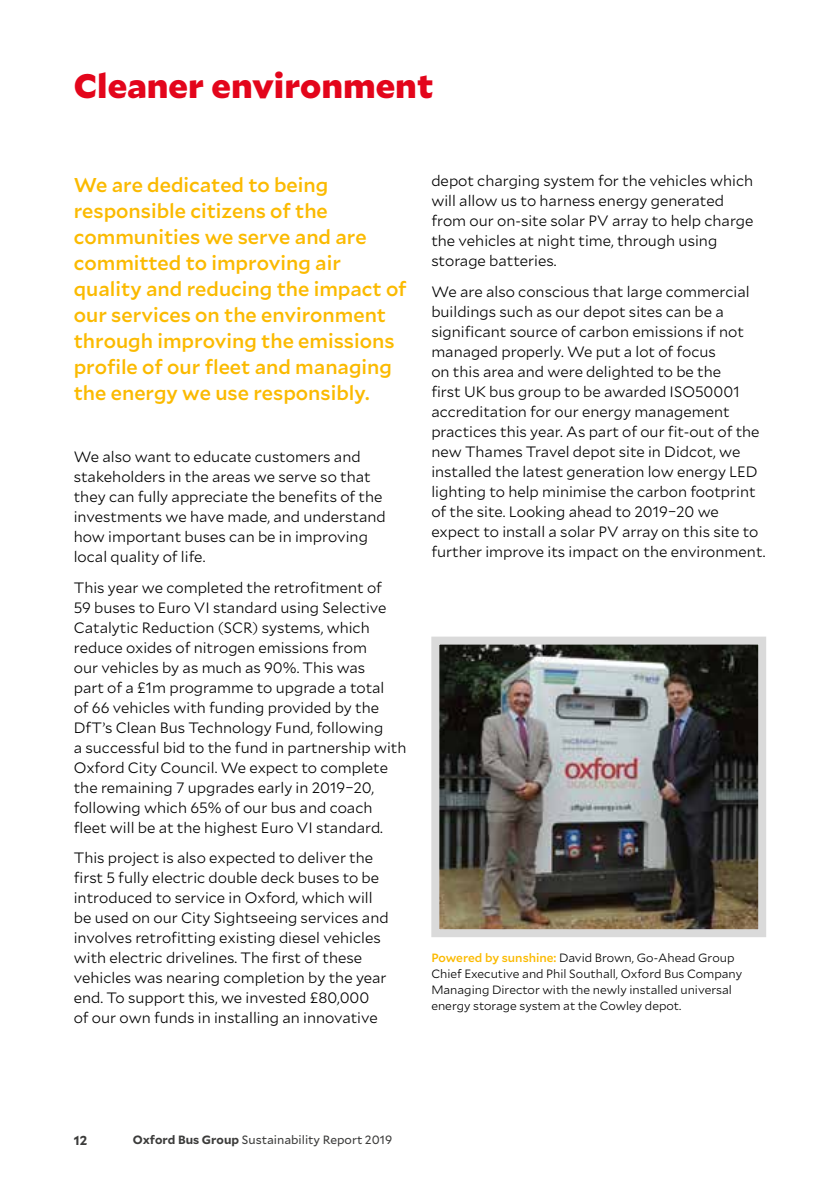
<style>
.page{position:relative;width:840px;height:1191px;background:#fff}
.page>*{position:absolute;margin:0;border:0;box-sizing:border-box;transform-origin:0 0}
.t1{font:900 34px "Mallory";color:#e3051b}
.t2{font:500 20px/26px "Mallory";color:#fbba00}
.t3{font:300 15px/20px "Mallory";color:#000}
.t4{font:700 13px "Mallory";color:#3c3c3b}
.t5{font:300 12px/16px "Mallory";color:#000}
.t6{font:12px "Mallory";color:#3c3c3b}
.s1{font-weight:500;color:#fbba00}
.s2{font-weight:700}
</style>
<div class="page">
<img style="left:440px;top:645px;width:316px;height:283px">
<div style="left:431px;top:636px;width:334px;height:301px;border:8px solid #dadada"></div>
<h1 class="t1" style="left:74px;top:59px;width:361px">Cleaner environment</h1>
<p class="t2" style="left:74px;top:171px;width:334px">We are dedicated to being responsible citizens of the communities we serve and are committed to improving air quality and reducing the impact of our services on the environment through improving the emissions profile of our fleet and managing the energy we use responsibly.</p>
<p class="t3" style="left:74px;top:446px;width:313px">We also want to educate customers and stakeholders in the areas we serve so that they can fully appreciate the benefits of the investments we have made, and understand how important buses can be in improving local quality of life.</p>
<p class="t3" style="left:74px;top:577px;width:334px">This year we completed the retrofitment of<br>59 buses to Euro VI standard using Selective Catalytic Reduction (SCR) systems, which reduce oxides of nitrogen emissions from<br>our vehicles by as much as 90%. This was<br>part of a £1m programme to upgrade a total<br>of 66 vehicles with funding provided by the DfT’s Clean Bus Technology Fund, following<br>a successful bid to the fund in partnership with Oxford City Council. We expect to complete the remaining 7 upgrades early in 2019–20, following which 65% of our bus and coach fleet will be at the highest Euro VI standard.</p>
<p class="t3" style="left:74px;top:847px;width:316px">This project is also expected to deliver the first 5 fully electric double deck buses to be introduced to service in Oxford, which will be used on our City Sightseeing services and involves retrofitting existing diesel vehicles with electric drivelines. The first of these vehicles was nearing completion by the year end. To support this, we invested £80,000<br>of our own funds in installing an innovative</p>
<p class="t3" style="left:431px;top:170px;width:323px">depot charging system for the vehicles which will allow us to harness energy generated from our on-site solar PV array to help charge the vehicles at night time, through using storage batteries.</p>
<p class="t3" style="left:431px;top:281px;width:335px">We are also conscious that large commercial buildings such as our depot sites can be a significant source of carbon emissions if not managed properly. We put a lot of focus<br>on this area and were delighted to be the<br>first UK bus group to be awarded ISO50001 accreditation for our energy management practices this year. As part of our fit-out of the new Thames Travel depot site in Didcot, we installed the latest generation low energy LED lighting to help minimise the carbon footprint of the site. Looking ahead to 2019–20 we expect to install a solar PV array on this site to further improve its impact on the environment.</p>
<p class="t5" style="left:431px;top:949px;width:312px"><span class="s1">Powered by sunshine:</span> David Brown, Go-Ahead Group Chief Executive and Phil Southall, Oxford Bus Company Managing Director with the newly installed universal energy storage system at the Cowley depot.</p>
<p class="t4" style="left:74px;top:1130px;width:15px">12</p>
<p class="t6" style="left:133px;top:1131px;width:261px"><span class="s2">Oxford Bus Group</span> Sustainability Report 2019</p>
</div>
